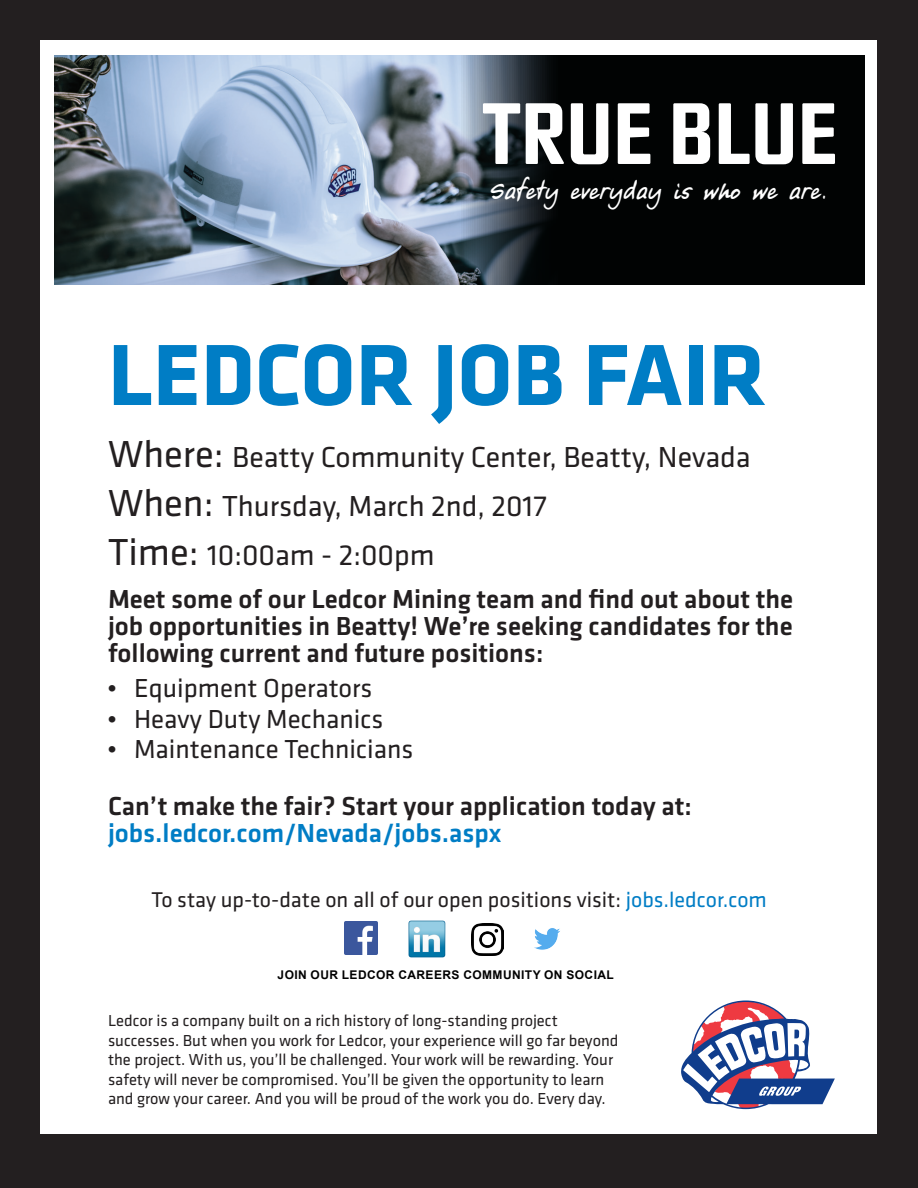
<style>
.page{position:relative;width:918px;height:1188px;background:#231f20}
.page>*{position:absolute;margin:0;border:0;box-sizing:border-box;transform-origin:0 0}
.Heading_1{font:700 90px "Klavika";color:#007dc5}
.t1{font:500 85.5px "Capricorn";color:#fff}
.Body{font:30px "Klavika";color:#231f20}
.Heading_1-2{font:30px "Klavika";color:#231f20}
.Body-2{font:500 27px/27px "Klavika";color:#231f20;text-align:justify}
.t2{font:27px "Klavika";color:#231f20}
.t3{font:27px "True Blue";letter-spacing:-.025em;color:#fff}
.Heading_1-3{font:22.2px "Klavika";color:#231f20}
.Body-3{font:16.5px/19.5px "Klavika";color:#231f20}
.t4{font:700 12px "Arial";letter-spacing:.035em;color:#000}
.s1{font-size:39px}
.s2{color:#007dc5}
</style>
<div class="page">
<div style="left:40px;top:40px;width:838px;height:1094px;background:#fff"></div>
<svg style="left:681px;top:1001px;width:154px;height:108px"></svg>
<div style="left:55px;top:55px;width:810px;height:230px;background:#010303"></div>
<img style="left:55px;top:55px;width:494px;height:230px">
<img style="left:344px;top:921px;width:33px;height:34px">
<img style="left:408px;top:920px;width:38px;height:38px">
<img style="left:534px;top:928px;width:26px;height:22px">
<img style="left:471px;top:924px;width:33px;height:32px">
<p class="t1" style="left:482px;top:85px;width:357px">TRUE BLUE</p>
<p class="t3" style="left:490px;top:172px;width:337px">Safety everyday is who we are.</p>
<p class="Heading_1" style="left:108px;top:310px;width:660px">LEDCOR JOB FAIR</p>
<p class="Heading_1-2" style="left:108px;top:438px;width:644px"><span class="s1">Where:</span> Beatty Community Center, Beatty, Nevada</p>
<p class="Body" style="left:108px;top:486px;width:440px"><span class="s1">When:</span> Thursday, March 2nd, 2017</p>
<p class="Body" style="left:108px;top:535px;width:328px"><span class="s1">Time:</span> 10:00am - 2:00pm</p>
<p class="Body-2" style="left:108px;top:585px;width:687px">Meet some of our Ledcor Mining team and find out about the job opportunities in Beatty! We’re seeking candidates for the following current and future positions:</p>
<p class="t2" style="left:107px;top:671px;width:267px">• Equipment Operators</p>
<p class="t2" style="left:107px;top:701px;width:278px">• Heavy Duty Mechanics</p>
<p class="t2" style="left:107px;top:732px;width:308px">• Maintenance Technicians</p>
<p class="Body-2" style="left:108px;top:792px;width:585px">Can’t make the fair? Start your application today at: <span class="s2">jobs.ledcor.com/Nevada/jobs.aspx</span></p>
<p class="Heading_1-3" style="left:151px;top:885px;width:617px">To stay up-to-date on all of our open positions visit: <span class="s2">jobs.ledcor.com</span></p>
<p class="t4" style="left:278px;top:967px;width:338px">JOIN OUR LEDCOR CAREERS COMMUNITY ON SOCIAL</p>
<p class="Body-3" style="left:108px;top:1011px;width:512px">Ledcor is a company built on a rich history of long-standing project successes. But when you work for Ledcor, your experience will go far beyond the project. With us, you’ll be challenged. Your work will be rewarding. Your safety will never be compromised. You’ll be given the opportunity to learn and grow your career. And you will be proud of the work you do. Every day.</p>
</div>
